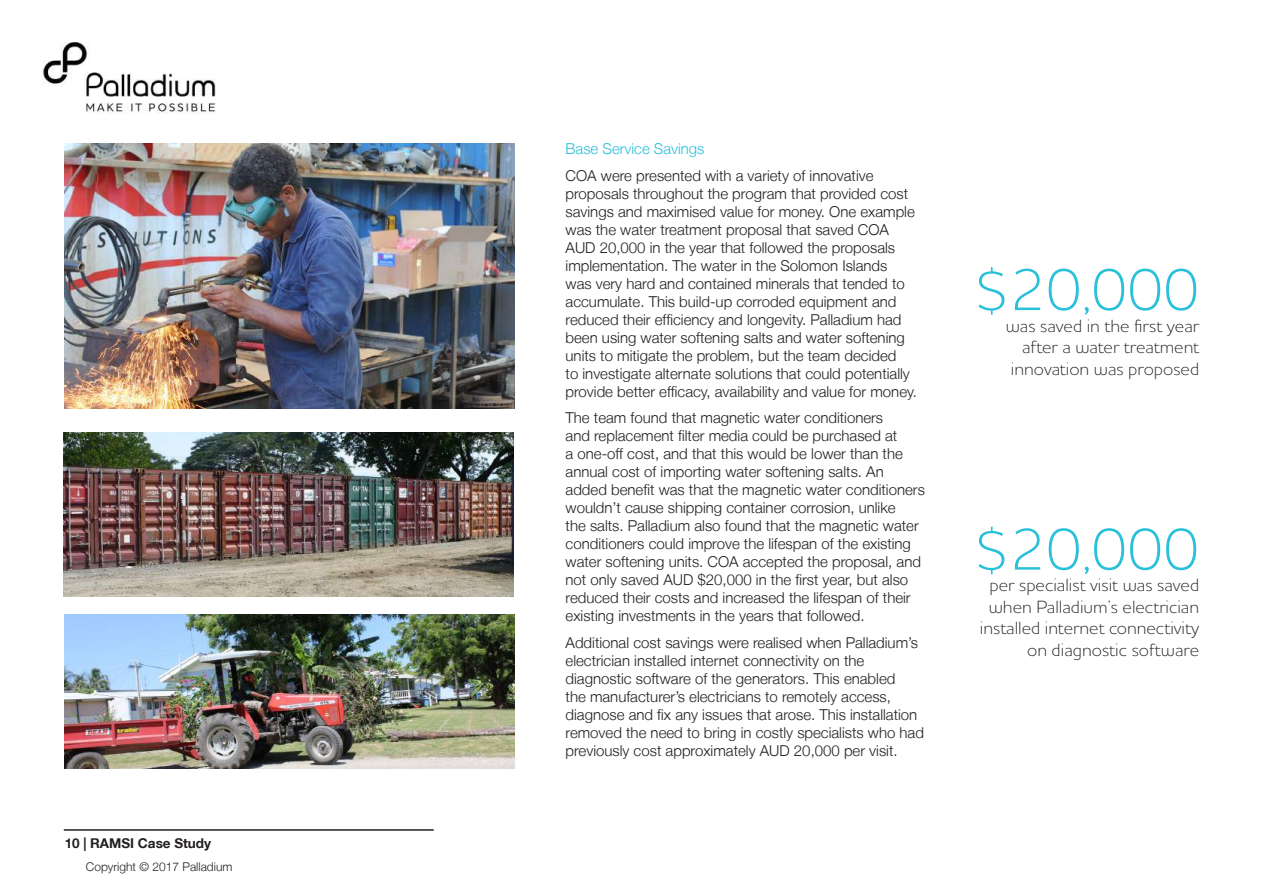
<style>
.page{position:relative;width:1263px;height:893px;background:#fff}
.page>*{position:absolute;margin:0;border:0;box-sizing:border-box;transform-origin:0 0}
.t1{font:300 60px "Houschka Alt Pro";color:#29c0da}
.t2{font:300 18px/21.6px "Houschka Alt Pro";color:#231f20;text-align:right}
.t3{font:300 15px/18px "Helvetica Neue LT";color:#231f20}
.t4{font:300 15px "Helvetica Neue LT";color:#29c0da}
.t5{font:700 13.5px "Helvetica Neue LT";color:#231f20}
.t6{font:300 12px "Helvetica Neue LT";color:#231f20}
</style>
<div class="page">
<hr style="left:64px;top:829px;width:370px;height:2px;background:#231f20">
<img style="left:43px;top:43px;width:172px;height:70px">
<img style="left:65px;top:144px;width:449px;height:264px">
<img style="left:65px;top:614px;width:449px;height:155px">
<img style="left:64px;top:432px;width:450px;height:165px">
<p class="t5" style="left:65px;top:835px;width:148px">10 | RAMSI Case Study</p>
<p class="t6" style="left:86px;top:859px;width:148px">Copyright © 2017 Palladium</p>
<p class="t4" style="left:566px;top:140px;width:140px">Base Service Savings</p>
<p class="t3" style="left:566px;top:166px;width:353px">COA were presented with a variety of innovative proposals throughout the program that provided cost savings and maximised value for money. One example was the water treatment proposal that saved COA AUD 20,000 in the year that followed the proposals implementation. The water in the Solomon Islands was very hard and contained minerals that tended to accumulate. This build-up corroded equipment and reduced their efficiency and longevity. Palladium had been using water softening salts and water softening units to mitigate the problem, but the team decided<br>to investigate alternate solutions that could potentially provide better efficacy, availability and value for money.</p>
<p class="t3" style="left:566px;top:409px;width:361px">The team found that magnetic water conditioners<br>and replacement filter media could be purchased at<br>a one-off cost, and that this would be lower than the annual cost of importing water softening salts. An added benefit was that the magnetic water conditioners wouldn’t cause shipping container corrosion, unlike<br>the salts. Palladium also found that the magnetic water conditioners could improve the lifespan of the existing water softening units. COA accepted the proposal, and not only saved AUD $20,000 in the first year, but also reduced their costs and increased the lifespan of their existing investments in the years that followed.</p>
<p class="t3" style="left:566px;top:633px;width:360px">Additional cost savings were realised when Palladium’s electrician installed internet connectivity on the diagnostic software of the generators. This enabled<br>the manufacturer’s electricians to remotely access, diagnose and fix any issues that arose. This installation removed the need to bring in costly specialists who had previously cost approximately AUD 20,000 per visit.</p>
<h1 class="t1" style="left:974px;top:251px;width:227px">$20,000</h1>
<p class="t2" style="left:1006px;top:314px;width:195px">was saved in the first year after a water treatment innovation was proposed</p>
<h1 class="t1" style="left:974px;top:511px;width:227px">$20,000</h1>
<p class="t2" style="left:980px;top:574px;width:221px">per specialist visit was saved when Palladium’s electrician installed internet connectivity on diagnostic software</p>
</div>
